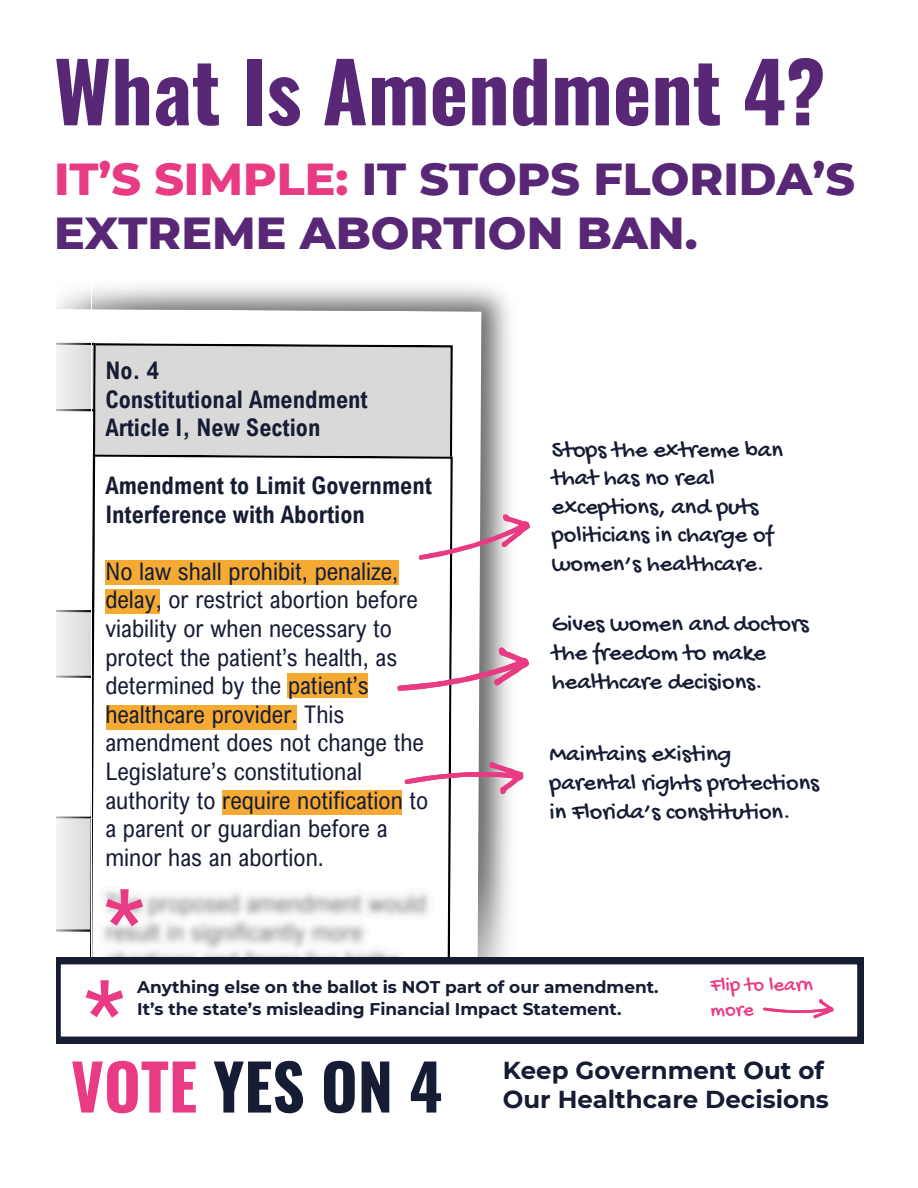
<style>
.page{position:relative;width:918px;height:1188px;background:#fff}
.page>*{position:absolute;margin:0;border:0;box-sizing:border-box;transform-origin:0 0}
.t1{font:700 82.05px "Oswald";color:#582876}
.t2{font:700 63px "Oswald";color:#161c33}
.t3{font:800 45.75px/54.8px "Montserrat";color:#582876}
.t4{font:700 24.45px/29.2px "Montserrat";color:#161c33}
.t5{font:24.3px/28.7px "Arial Nova Cond";color:#161c33}
.t6{font:24.3px/28.7px "Gochi Hand";color:#161c33}
.t7{font:700 24.3px/28.7px "Arial Nova Cond";color:#161c33}
.t8{font:20.7px/24.3px "Gochi Hand";color:#e93b84}
.t9{font:700 16.95px/21.3px "Montserrat";color:#161c33}
.s1{color:#e93b84}
</style>
<div class="page">
<img style="left:92px;top:286px;width:432px;height:672px">
<svg style="left:56px;top:306px;width:425px;height:738px"></svg>
<svg style="left:56px;top:290px;width:35px;height:668px"></svg>
<img style="left:98px;top:932px;width:343px;height:26px">
<svg style="left:56px;top:958px;width:808px;height:85px"></svg>
<svg style="left:56px;top:341px;width:474px;height:591px"></svg>
<svg style="left:86px;top:980px;width:37px;height:37px"></svg>
<svg style="left:763px;top:999px;width:71px;height:19px"></svg>
<h5 class="t1" style="left:54px;top:27px;width:773px">What Is Amendment 4?</h5>
<p class="t3" style="left:54px;top:151px;width:803px"><span class="s1">IT’S SIMPLE:</span> IT STOPS FLORIDA’S<br>EXTREME ABORTION BAN.</p>
<h4 class="t7" style="left:105px;top:356px;width:264px">No. 4<br>Constitutional Amendment<br>Article I, New Section</h4>
<h1 class="t7" style="left:105px;top:471px;width:328px">Amendment to Limit Government<br>Interference with Abortion</h1>
<h3 class="t5" style="left:105px;top:556px;width:325px">No law shall prohibit, penalize, delay, or restrict abortion before viability or when necessary to protect the patient’s health, as determined by the patient’s healthcare provider. This amendment does not change the<br>Legislature’s constitutional authority to require notification to a parent or guardian before a minor has an abortion.</h3>
<h5 class="t6" style="left:552px;top:437px;width:233px">Stops the extreme ban that has no real exceptions, and puts politicians in charge of women’s healthcare.</h5>
<p class="t6" style="left:552px;top:612px;width:258px">Gives women and doctors the freedom to make healthcare decisions.</p>
<p class="t6" style="left:549px;top:742px;width:271px">Maintains existing parental rights protections in Florida’s constitution.</p>
<h5 class="t9" style="left:137px;top:977px;width:523px">Anything else on the ballot is NOT part of our amendment.<br>It’s the state’s misleading Financial Impact Statement.</h5>
<h4 class="t8" style="left:710px;top:974px;width:104px">Flip to learn more</h4>
<h5 class="t2" style="left:71px;top:1037px;width:373px"><span class="s1">VOTE</span> YES ON 4</h5>
<p class="t4" style="left:503px;top:1056px;width:328px">Keep Government Out of<br>Our Healthcare Decisions</p>
</div>
